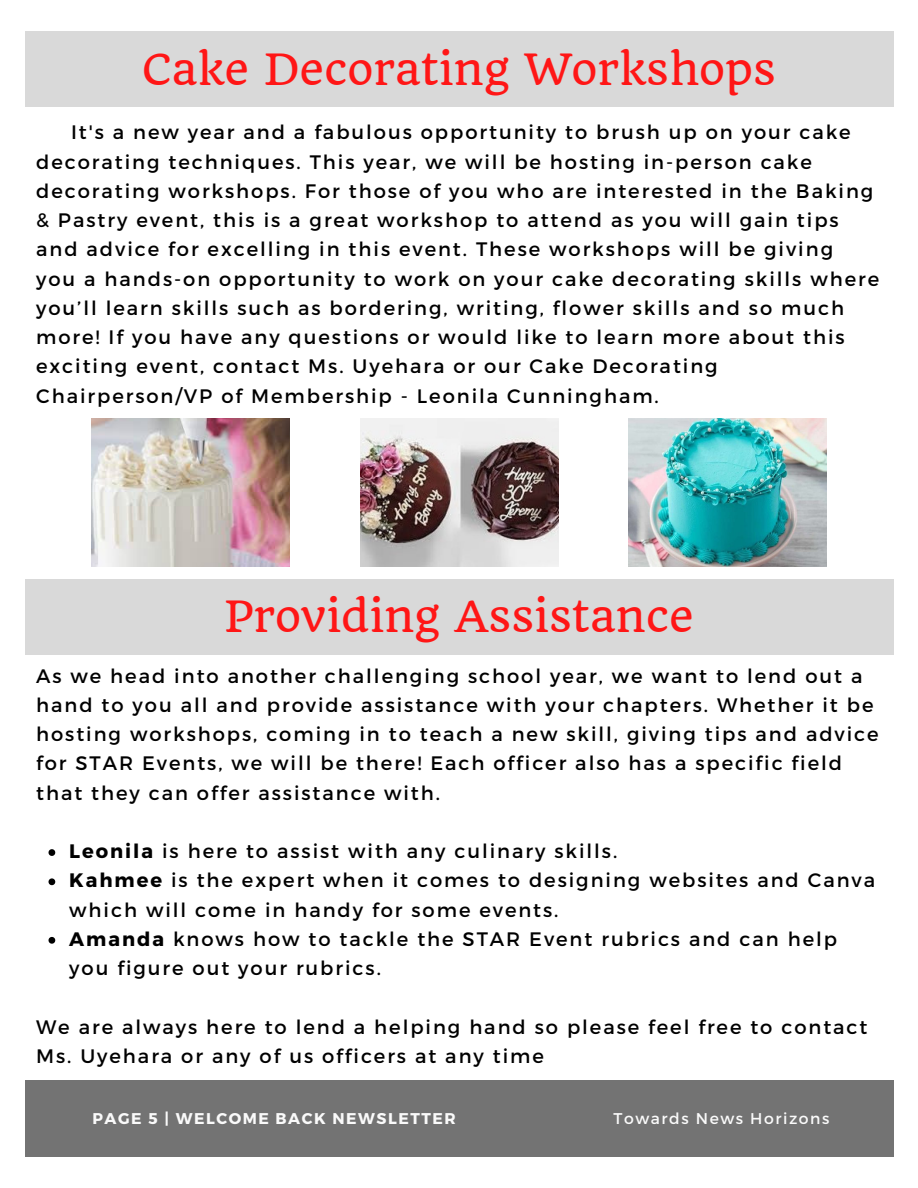
<style>
.page{position:relative;width:918px;height:1188px;background:#fff}
.page>*{position:absolute;margin:0;border:0;box-sizing:border-box;transform-origin:0 0}
.t1{font:42px "Quando";color:#ff1616}
.t2{font:19.5px/29.2px "Montserrat";letter-spacing:.1em;color:#000}
.t3{font:700 15.6px "Montserrat";letter-spacing:.1em;color:#fafafa}
.t4{font:15.6px "Montserrat";letter-spacing:.1em;color:#fafafa}
.s1{font-weight:700}
</style>
<div class="page">
<img style="left:360px;top:418px;width:198px;height:149px">
<div style="left:25px;top:1080px;width:868px;height:76px;background:#737373"></div>
<div style="left:25px;top:32px;width:868px;height:75px;background:#d9d9d9"></div>
<div style="left:25px;top:579px;width:868px;height:75px;background:#d9d9d9"></div>
<svg style="left:49px;top:849px;width:6px;height:7px"></svg>
<svg style="left:49px;top:878px;width:6px;height:7px"></svg>
<svg style="left:49px;top:937px;width:6px;height:7px"></svg>
<img style="left:92px;top:418px;width:198px;height:149px">
<img style="left:628px;top:418px;width:198px;height:149px">
<p class="t1" style="left:142px;top:43px;width:636px">Cake Decorating Workshops</p>
<p class="t2" style="left:36px;top:117px;width:845px;text-indent:35px">It's a new year and a fabulous opportunity to brush up on your cake decorating techniques. This year, we will be hosting in-person cake decorating workshops. For those of you who are interested in the Baking &amp; Pastry event, this is a great workshop to attend as you will gain tips and advice for excelling in this event. These workshops will be giving<br>you a hands-on opportunity to work on your cake decorating skills where you’ll learn skills such as bordering, writing, flower skills and so much more! If you have any questions or would like to learn more about this exciting event, contact Ms. Uyehara or our Cake Decorating Chairperson/VP of Membership - Leonila Cunningham.</p>
<p class="t1" style="left:224px;top:590px;width:471px">Providing Assistance</p>
<p class="t2" style="left:36px;top:660px;width:844px">As we head into another challenging school year, we want to lend out a hand to you all and provide assistance with your chapters. Whether it be hosting workshops, coming in to teach a new skill, giving tips and advice for STAR Events, we will be there! Each officer also has a specific field that they can offer assistance with.</p>
<p class="t2" style="left:69px;top:836px;width:550px"><span class="s1">Leonila</span> is here to assist with any culinary skills.</p>
<p class="t2" style="left:69px;top:865px;width:807px"><span class="s1">Kahmee</span> is the expert when it comes to designing websites and Canva which will come in handy for some events.</p>
<p class="t2" style="left:69px;top:923px;width:769px"><span class="s1">Amanda</span> knows how to tackle the STAR Event rubrics and can help you figure out your rubrics.</p>
<p class="t2" style="left:36px;top:1011px;width:833px">We are always here to lend a helping hand so please feel free to contact<br>Ms. Uyehara or any of us officers at any time</p>
<p class="t3" style="left:92px;top:1109px;width:365px">PAGE 5 | WELCOME BACK NEWSLETTER</p>
<p class="t4" style="left:614px;top:1108px;width:217px">Towards News Horizons</p>
</div>
